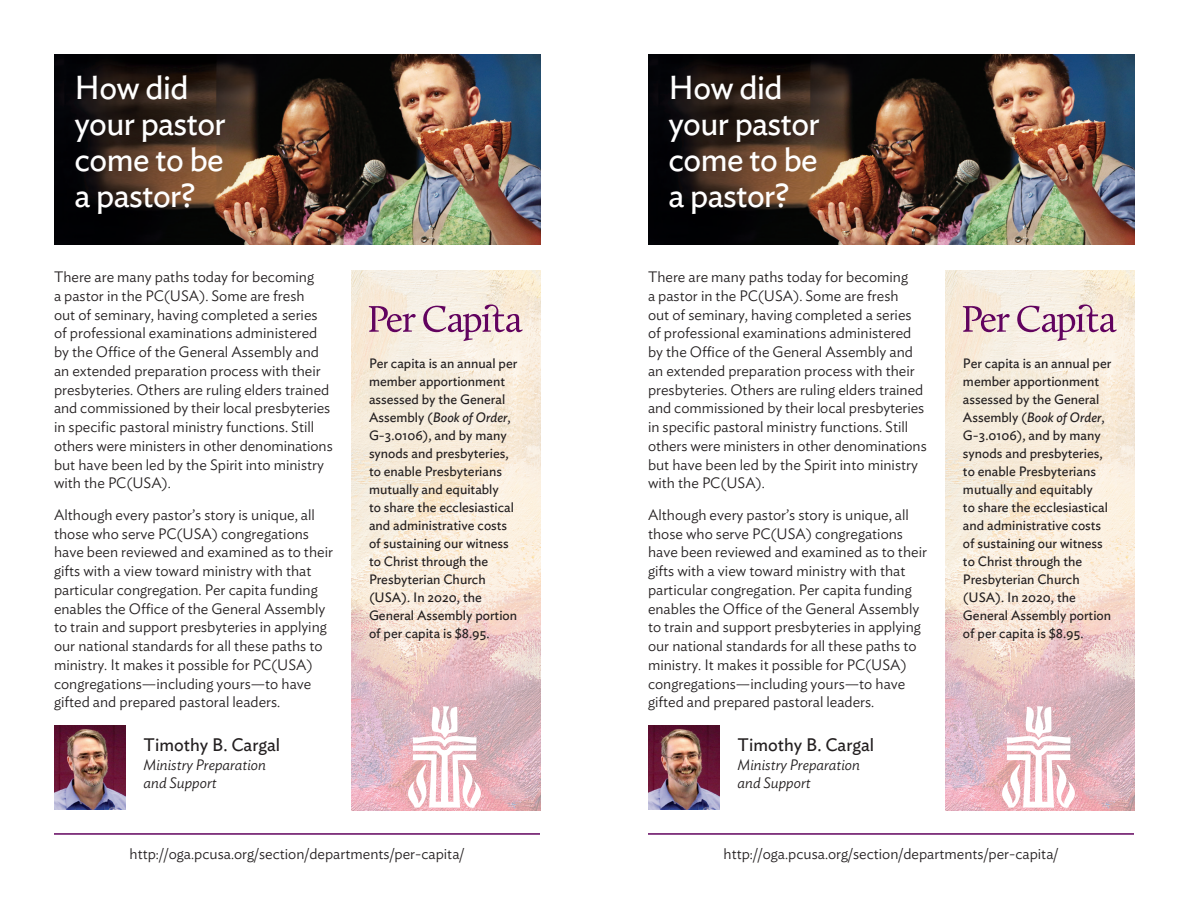
<style>
.page{position:relative;width:1188px;height:918px;background:#fff}
.page>*{position:absolute;margin:0;border:0;box-sizing:border-box;transform-origin:0 0}
.t1{font:33px "Ideal Sans";letter-spacing:-.02em;color:#fff}
.t2{font:18px "Ideal Sans";color:#231f20}
.t3{font:300 15px/18.8px "Ideal Sans";color:#231f20}
.t4{font:italic 300 15px "Ideal Sans";color:#231f20}
.t5{font:13.5px/18px "Ideal Sans";color:#231f20}
.s1{font-style:italic}
</style>
<div class="page">
<img style="left:351px;top:271px;width:189px;height:539px">
<img style="left:54px;top:54px;width:486px;height:191px">
<svg style="left:369px;top:306px;width:47px;height:26px"></svg>
<svg style="left:423px;top:304px;width:100px;height:37px;background:#d9bec6"></svg>
<hr style="left:54px;top:833px;width:486px;height:2px;background:#62035f">
<svg style="left:407px;top:706px;width:74px;height:103px"></svg>
<img style="left:54px;top:725px;width:72px;height:84px">
<img style="left:945px;top:271px;width:189px;height:539px">
<img style="left:648px;top:54px;width:486px;height:191px">
<svg style="left:963px;top:306px;width:47px;height:26px"></svg>
<svg style="left:1017px;top:304px;width:100px;height:37px;background:#d9bec6"></svg>
<hr style="left:648px;top:833px;width:486px;height:2px;background:#62035f">
<svg style="left:1001px;top:706px;width:74px;height:103px"></svg>
<img style="left:648px;top:725px;width:72px;height:84px">
<p class="t1" style="left:75px;top:62px;width:115px">How did</p>
<p class="t1" style="left:75px;top:98px;width:153px">your pastor</p>
<p class="t1" style="left:75px;top:134px;width:151px">come to be</p>
<p class="t1" style="left:75px;top:170px;width:123px">a pastor?</p>
<p class="t3" style="left:54px;top:266px;width:280px">There are many paths today for becoming<br>a pastor in the PC(USA). Some are fresh<br>out of seminary, having completed a series of professional examinations administered by the Office of the General Assembly and an extended preparation process with their presbyteries. Others are ruling elders trained and commissioned by their local presbyteries in specific pastoral ministry functions. Still others were ministers in other denominations but have been led by the Spirit into ministry with the PC(USA).</p>
<p class="t3" style="left:54px;top:504px;width:281px">Although every pastor’s story is unique, all those who serve PC(USA) congregations have been reviewed and examined as to their gifts with a view toward ministry with that particular congregation. Per capita funding enables the Office of the General Assembly to train and support presbyteries in applying our national standards for all these paths to ministry. It makes it possible for PC(USA) congregations—including yours—to have gifted and prepared pastoral leaders.</p>
<p class="t2" style="left:144px;top:731px;width:138px">Timothy B. Cargal</p>
<p class="t4" style="left:144px;top:753px;width:124px">Ministry Preparation</p>
<p class="t4" style="left:144px;top:772px;width:75px">and Support</p>
<p class="t5" style="left:369px;top:353px;width:150px">Per capita is an annual per member apportionment assessed by the General<br>Assembly (<span class="s1">Book of Order</span>,<br>G-3.0106), and by many synods and presbyteries, to enable Presbyterians mutually and equitably<br>to share the ecclesiastical and administrative costs of sustaining our witness to Christ through the<br>Presbyterian Church (USA). In 2020, the<br>General Assembly portion of per capita is $8.95.</p>
<p class="t3" style="left:130px;top:843px;width:336px">http://oga.pcusa.org/section/departments/per-capita/</p>
<p class="t1" style="left:669px;top:62px;width:115px">How did</p>
<p class="t1" style="left:669px;top:98px;width:153px">your pastor</p>
<p class="t1" style="left:669px;top:134px;width:151px">come to be</p>
<p class="t1" style="left:669px;top:170px;width:123px">a pastor?</p>
<p class="t3" style="left:648px;top:266px;width:280px">There are many paths today for becoming<br>a pastor in the PC(USA). Some are fresh<br>out of seminary, having completed a series of professional examinations administered by the Office of the General Assembly and an extended preparation process with their presbyteries. Others are ruling elders trained and commissioned by their local presbyteries in specific pastoral ministry functions. Still others were ministers in other denominations but have been led by the Spirit into ministry with the PC(USA).</p>
<p class="t3" style="left:648px;top:504px;width:281px">Although every pastor’s story is unique, all those who serve PC(USA) congregations have been reviewed and examined as to their gifts with a view toward ministry with that particular congregation. Per capita funding enables the Office of the General Assembly to train and support presbyteries in applying our national standards for all these paths to ministry. It makes it possible for PC(USA) congregations—including yours—to have gifted and prepared pastoral leaders.</p>
<p class="t2" style="left:738px;top:731px;width:138px">Timothy B. Cargal</p>
<p class="t4" style="left:738px;top:753px;width:124px">Ministry Preparation</p>
<p class="t4" style="left:738px;top:772px;width:75px">and Support</p>
<p class="t5" style="left:963px;top:353px;width:150px">Per capita is an annual per member apportionment assessed by the General<br>Assembly (<span class="s1">Book of Order</span>,<br>G-3.0106), and by many synods and presbyteries, to enable Presbyterians mutually and equitably<br>to share the ecclesiastical and administrative costs of sustaining our witness to Christ through the<br>Presbyterian Church (USA). In 2020, the<br>General Assembly portion of per capita is $8.95.</p>
<p class="t3" style="left:724px;top:843px;width:336px">http://oga.pcusa.org/section/departments/per-capita/</p>
</div>
